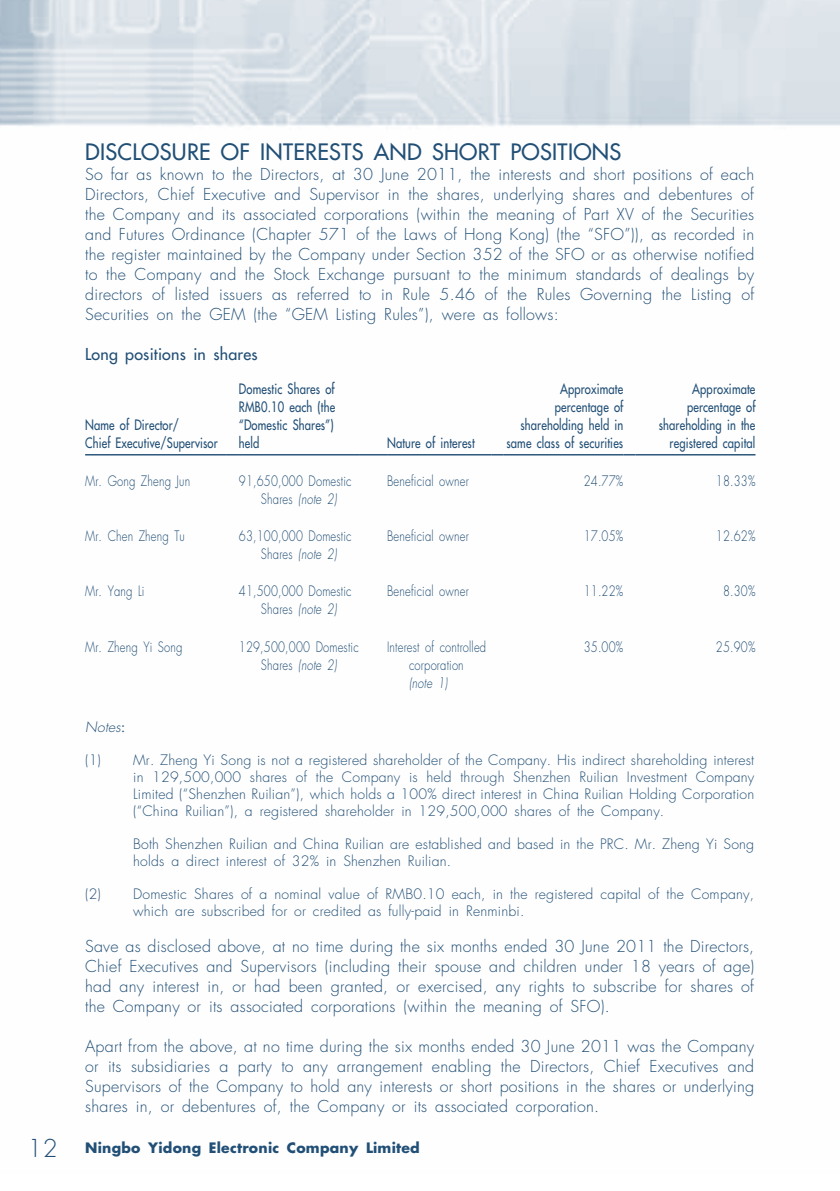
<style>
.page{position:relative;width:840px;height:1191px;background:#fff}
.page>*{position:absolute;margin:0;border:0;box-sizing:border-box;transform-origin:0 0}
.t1{font:500 22px "Futura Std";letter-spacing:.015em;color:#214f76}
.t2{font:300 16px/20px "Futura Std";letter-spacing:.015em;color:#214f76;text-align:justify}
.t3{font:500 16px "Futura Std";letter-spacing:.015em;color:#214f76}
.t4{font:300 14px/17px "Futura Std";letter-spacing:.015em;color:#214f76}
.t5{font:300 14px/18px "Futura Std";letter-spacing:.015em;color:#214f76;text-align:center;scale:.8 1}
.t6{font:500 14px/18px "Futura Std";letter-spacing:.015em;color:#214f76;text-align:right;scale:.8 1}
.t7{font:700 14px "Futura Std";letter-spacing:.015em;color:#214f76}
.t8{font:italic 300 14px "Futura Std";letter-spacing:.015em;color:#214f76;scale:.8 1}
.t9{font:italic 300 14px "Futura Std";letter-spacing:.015em;color:#214f76}
.s1{font-style:italic}
.s2{font-weight:500;font-style:normal}
.s3{font-weight:300;font-size:24px}
</style>
<div class="page">
<hr style="left:85px;top:454px;width:142px;height:1px;background:#214f76">
<svg style="left:227px;top:454px;width:12px;height:1px"></svg>
<hr style="left:239px;top:454px;width:120px;height:1px;background:#214f76">
<svg style="left:359px;top:454px;width:28px;height:1px"></svg>
<hr style="left:387px;top:454px;width:104px;height:1px;background:#214f76">
<svg style="left:491px;top:454px;width:12px;height:1px"></svg>
<hr style="left:503px;top:454px;width:120px;height:1px;background:#214f76">
<svg style="left:623px;top:454px;width:12px;height:1px"></svg>
<hr style="left:635px;top:454px;width:120px;height:1px;background:#214f76">
<h1 class="t1" style="left:85px;top:138px;width:537px">DISCLOSURE OF INTERESTS AND SHORT POSITIONS</h1>
<p class="t2" style="left:85px;top:165px;width:670px">So far as known to the Directors, at 30 June 2011, the interests and short positions of each Directors, Chief Executive and Supervisor in the shares, underlying shares and debentures of the Company and its associated corporations (within the meaning of Part XV of the Securities and Futures Ordinance (Chapter 571 of the Laws of Hong Kong) (the “SFO”)), as recorded in the register maintained by the Company under Section 352 of the SFO or as otherwise notified to the Company and the Stock Exchange pursuant to the minimum standards of dealings by directors of listed issuers as referred to in Rule 5.46 of the Rules Governing the Listing of Securities on the GEM (the “GEM Listing Rules”), were as follows:</p>
<p class="t3" style="left:85px;top:344px;width:174px">Long positions in shares</p>
<p class="t6" style="left:85px;top:416px;width:167px;text-align:left">Name of Director/<br>Chief Executive/Supervisor</p>
<p class="t6" style="left:239px;top:380px;width:122px;text-align:justify">Domestic Shares of RMB0.10 each (the “Domestic Shares”) held</p>
<p class="t6" style="left:387px;top:434px;width:111px">Nature of interest</p>
<p class="t6" style="left:506px;top:380px;width:147px">Approximate percentage of shareholding held in same class of securities</p>
<p class="t6" style="left:658px;top:380px;width:122px">Approximate percentage of shareholding in the registered capital</p>
<p class="t5" style="left:85px;top:472px;width:133px">Mr. Gong Zheng Jun</p>
<p class="t5" style="left:239px;top:472px;width:142px">91,650,000 Domestic<br>Shares <span class="s1">(note 2)</span></p>
<p class="t5" style="left:387px;top:472px;width:104px">Beneficial owner</p>
<p class="t5" style="left:583px;top:472px;width:51px">24.77%</p>
<p class="t5" style="left:715px;top:472px;width:51px">18.33%</p>
<p class="t5" style="left:85px;top:527px;width:126px">Mr. Chen Zheng Tu</p>
<p class="t5" style="left:239px;top:527px;width:142px">63,100,000 Domestic<br>Shares <span class="s1">(note 2)</span></p>
<p class="t5" style="left:387px;top:527px;width:104px">Beneficial owner</p>
<p class="t5" style="left:583px;top:527px;width:51px">17.05%</p>
<p class="t5" style="left:715px;top:527px;width:51px">12.62%</p>
<p class="t5" style="left:85px;top:582px;width:76px">Mr. Yang Li</p>
<p class="t5" style="left:239px;top:582px;width:142px">41,500,000 Domestic<br>Shares <span class="s1">(note 2)</span></p>
<p class="t5" style="left:387px;top:582px;width:104px">Beneficial owner</p>
<p class="t5" style="left:583px;top:582px;width:51px">11.22%</p>
<p class="t5" style="left:722px;top:582px;width:42px">8.30%</p>
<p class="t5" style="left:85px;top:638px;width:123px">Mr. Zheng Yi Song</p>
<p class="t5" style="left:239px;top:638px;width:151px">129,500,000 Domestic<br>Shares <span class="s1">(note 2)</span></p>
<p class="t5" style="left:387px;top:638px;width:125px">Interest of controlled corporation</p>
<p class="t8" style="left:409px;top:674px;width:49px">(note 1)</p>
<p class="t5" style="left:583px;top:638px;width:51px">35.00%</p>
<p class="t5" style="left:715px;top:638px;width:51px">25.90%</p>
<p class="t9" style="left:85px;top:718px;width:41px">Notes<span class="s2">:</span></p>
<p class="t4" style="left:133px;top:751px;width:622px;text-align:justify;text-indent:-48px">(1) Mr. Zheng Yi Song is not a registered shareholder of the Company. His indirect shareholding interest in 129,500,000 shares of the Company is held through Shenzhen Ruilian Investment Company Limited (“Shenzhen Ruilian”), which holds a 100% direct interest in China Ruilian Holding Corporation (“China Ruilian”), a registered shareholder in 129,500,000 shares of the Company.</p>
<p class="t4" style="left:133px;top:835px;width:622px">Both Shenzhen Ruilian and China Ruilian are established and based in the PRC. Mr. Zheng Yi Song holds a direct interest of 32% in Shenzhen Ruilian.</p>
<p class="t4" style="left:133px;top:885px;width:622px;text-indent:-48px">(2) Domestic Shares of a nominal value of RMB0.10 each, in the registered capital of the Company, which are subscribed for or credited as fully-paid in Renminbi.</p>
<p class="t2" style="left:85px;top:936px;width:670px">Save as disclosed above, at no time during the six months ended 30 June 2011 the Directors, Chief Executives and Supervisors (including their spouse and children under 18 years of age) had any interest in, or had been granted, or exercised, any rights to subscribe for shares of the Company or its associated corporations (within the meaning of SFO).</p>
<p class="t2" style="left:85px;top:1036px;width:670px">Apart from the above, at no time during the six months ended 30 June 2011 was the Company or its subsidiaries a party to any arrangement enabling the Directors, Chief Executives and Supervisors of the Company to hold any interests or short positions in the shares or underlying shares in, or debentures of, the Company or its associated corporation.</p>
<p class="t7" style="left:27px;top:1138px;width:393px"><span class="s3">12</span> Ningbo Yidong Electronic Company Limited</p>
</div>
